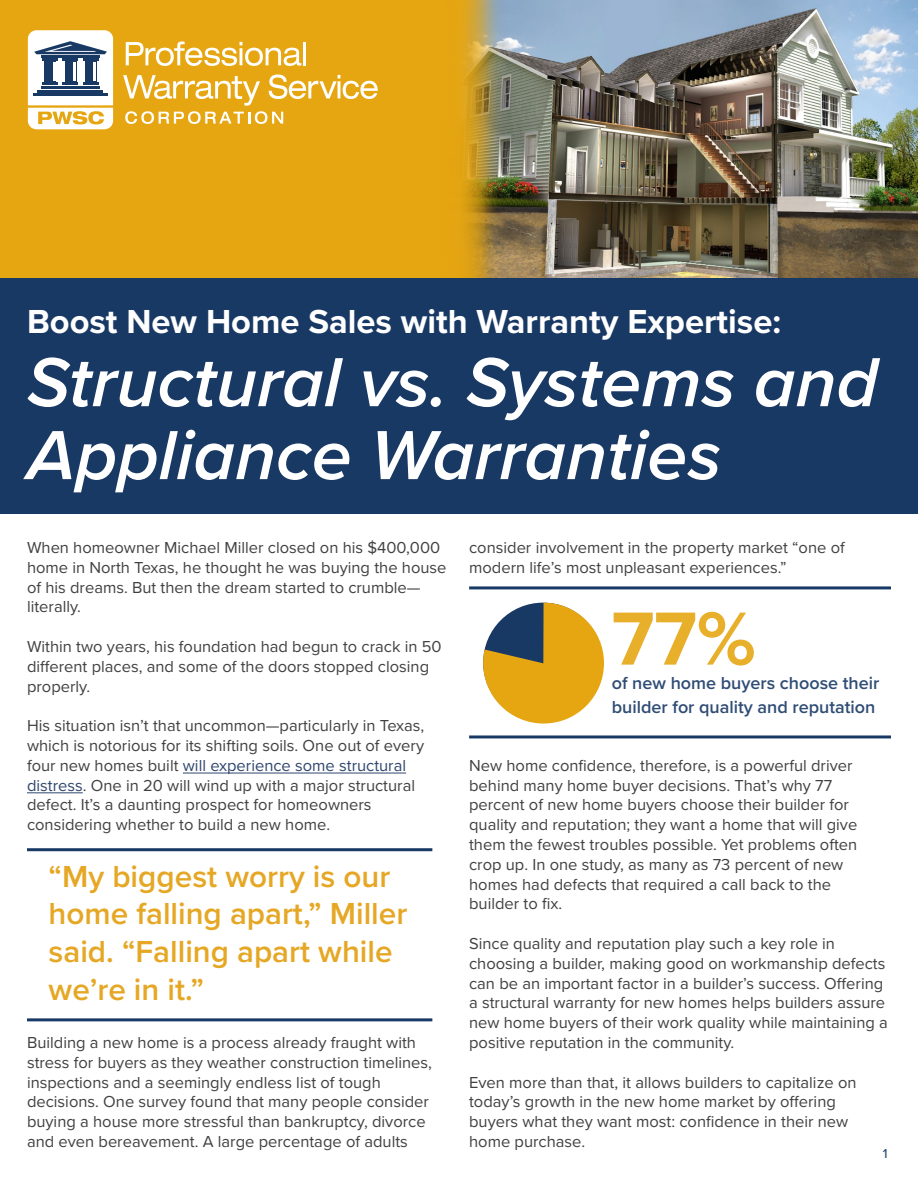
<style>
.page{position:relative;width:918px;height:1188px;background:#fff}
.page>*{position:absolute;margin:0;border:0;box-sizing:border-box;transform-origin:0 0}
.t1{font:700 78px "Proxima Nova";color:#e8af2a}
.t2{font:italic 600 72px/72.9px "Proxima Nova";color:#fff}
.t3{font:700 34.5px "Proxima Nova";color:#fff}
.t4{font:600 31.5px/37.8px "Proxima Nova";color:#e5a724}
.t5{font:600 18px/24px "Proxima Nova";color:#304d75}
.t6{font:16.5px/19.8px "Proxima Nova";color:#414042}
.t7{font:500 13.5px "Proxima Nova";color:#304d75}
.s1{color:#2f466f}
</style>
<div class="page">
<div style="left:0;top:0;width:918px;height:463px;background:#e6a612"></div>
<img style="left:440px;top:0;width:478px;height:279px">
<hr style="left:183px;top:773px;width:223px;height:1px;background:#2f466f">
<hr style="left:27px;top:793px;width:56px;height:1px;background:#2f466f">
<div style="left:0;top:279px;width:918px;height:235px;background:#193965"></div>
<svg style="left:126px;top:41px;width:175px;height:25px"></svg>
<hr style="left:303px;top:42px;width:3px;height:23px;background:#fff">
<svg style="left:123px;top:75px;width:255px;height:49px"></svg>
<svg style="left:28px;top:30px;width:85px;height:99px"></svg>
<hr style="left:27px;top:848px;width:405px;height:3px;background:#193965">
<hr style="left:27px;top:1018px;width:405px;height:3px;background:#193965">
<svg style="left:483px;top:603px;width:121px;height:121px"></svg>
<hr style="left:469px;top:586px;width:422px;height:3px;background:#193965">
<hr style="left:469px;top:735px;width:422px;height:3px;background:#193965">
<h3 class="t3" style="left:27px;top:301px;width:756px">Boost New Home Sales with Warranty Expertise:</h3>
<h2 class="t2" style="left:27px;top:348px;width:853px">Structural vs. Systems and<br>Appliance Warranties</h2>
<p class="t6" style="left:27px;top:538px;width:421px">When homeowner Michael Miller closed on his $400,000 home in North Texas, he thought he was buying the house of his dreams. But then the dream started to crumble— literally.</p>
<p class="t6" style="left:27px;top:637px;width:416px">Within two years, his foundation had begun to crack in 50 different places, and some of the doors stopped closing properly.</p>
<p class="t6" style="left:27px;top:716px;width:399px">His situation isn’t that uncommon—particularly in Texas, which is notorious for its shifting soils. One out of every four new homes built <span class="s1">will experience some structural distress</span>. One in 20 will wind up with a major structural defect. It’s a daunting prospect for homeowners considering whether to build a new home.</p>
<h3 class="t4" style="left:49px;top:858px;width:360px">“My biggest worry is our home falling apart,” Miller said. “Falling apart while we’re in it.”</h3>
<p class="t6" style="left:27px;top:1033px;width:406px">Building a new home is a process already fraught with stress for buyers as they weather construction timelines, inspections and a seemingly endless list of tough decisions. One survey found that many people consider buying a house more stressful than bankruptcy, divorce and even bereavement. A large percentage of adults</p>
<p class="t6" style="left:469px;top:538px;width:377px">consider involvement in the property market “one of modern life’s most unpleasant experiences.”</p>
<h1 class="t1" style="left:612px;top:592px;width:146px">77%</h1>
<p class="t5" style="left:612px;top:671px;width:269px">of new home buyers choose their builder for quality and reputation</p>
<p class="t6" style="left:469px;top:756px;width:390px">New home confidence, therefore, is a powerful driver behind many home buyer decisions. That’s why 77 percent of new home buyers choose their builder for quality and reputation; they want a home that will give them the fewest troubles possible. Yet problems often crop up. In one study, as many as 73 percent of new homes had defects that required a call back to the builder to fix.</p>
<p class="t6" style="left:469px;top:934px;width:420px">Since quality and reputation play such a key role in choosing a builder, making good on workmanship defects can be an important factor in a builder’s success. Offering a structural warranty for new homes helps builders assure new home buyers of their work quality while maintaining a positive reputation in the community.</p>
<p class="t6" style="left:469px;top:1073px;width:389px">Even more than that, it allows builders to capitalize on today’s growth in the new home market by offering buyers what they want most: confidence in their new home purchase.</p>
<p class="t7" style="left:883px;top:1146px;width:6px">1</p>
</div>
